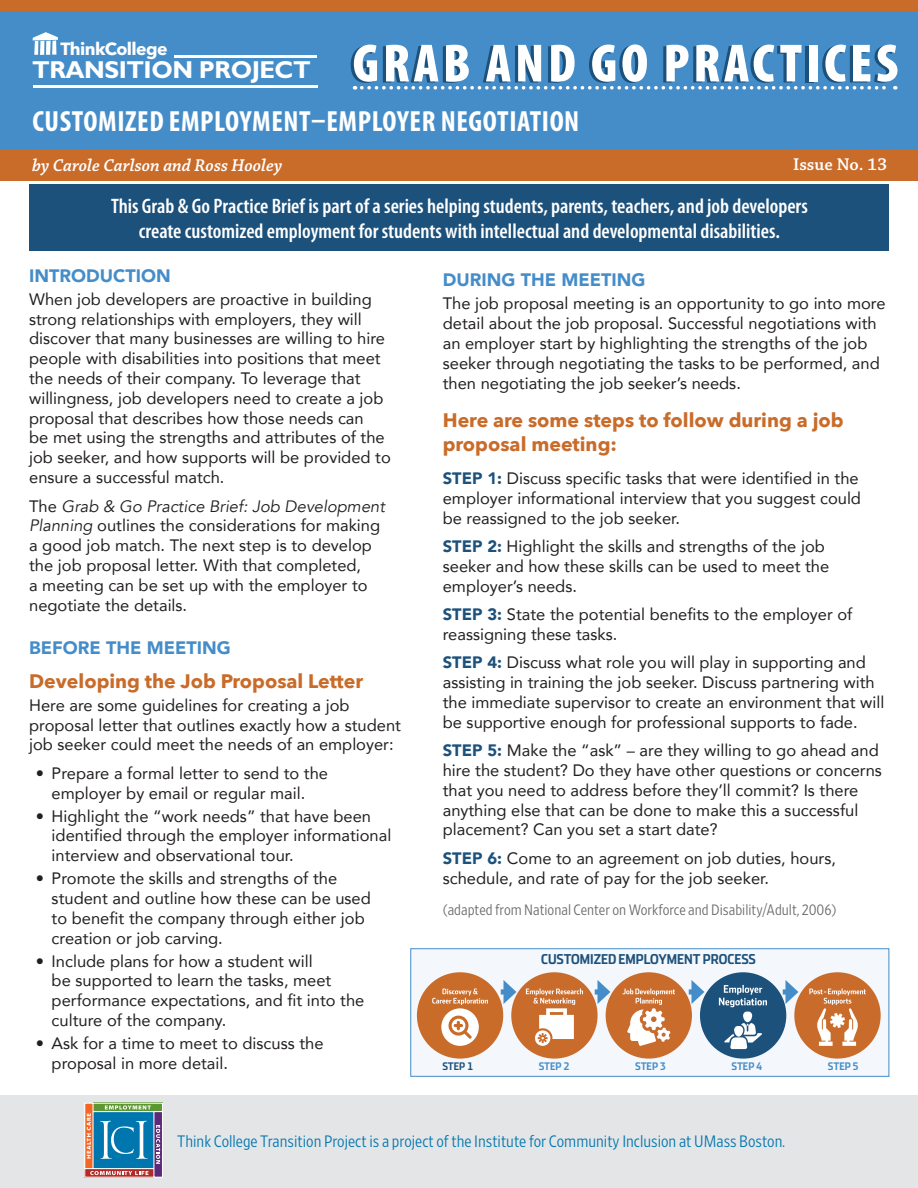
<style>
.page{position:relative;width:918px;height:1188px;background:#fff}
.page>*{position:absolute;margin:0;border:0;box-sizing:border-box;transform-origin:0 0}
.t1{font:900 condensed 54.3px "Myriad Pro";letter-spacing:.07em;color:#fff}
.t2{font:700 condensed 29.25px "Myriad Pro";letter-spacing:.02em;color:#fff}
.t3{font:700 24.6px "Gill Sans Std";letter-spacing:-.02em;color:#fff}
.t4{font:600 condensed 21px/25.2px "Myriad Pro";color:#fff;text-align:center}
.t5{font:700 19.5px/23.4px "Avenir Next";color:#c96b29}
.t6{font:900 18px "Avenir";color:#458dc9}
.t7{font:italic 600 18px "Chaparral Pro";color:#fff}
.t8{font:600 18px "Chaparral Pro";color:#fff}
.t9{font:700 17.55px "Avenir Next";letter-spacing:-.03em;color:#fff}
.text_page_2{font:16.5px/19.8px "Avenir";color:#231f20}
.t10{font:300 16.5px "Retina Narrow";color:#0076af}
.text_page_2-2{font:300 15px "Retina Narrow";color:#69696c}
.H1_New{font:13.5px "Stainless Cond Bold Tab";color:#1c517c}
.t11{font:10.35px "Stainless Cond Bold Tab";color:#458dc9}
.t12{font:10.35px "Stainless Cond Bold Tab";color:#1c517c}
.s1{font-style:italic}
.s2{font-weight:900;color:#1c517c}
</style>
<div class="page">
<div style="left:0;top:1095px;width:918px;height:93px;background:#e4e5e7"></div>
<div style="left:0;top:0;width:918px;height:170px;background:#458dc9"></div>
<svg style="left:362px;top:86px;width:534px;height:4px"></svg>
<svg style="left:33px;top:32px;width:25px;height:23px"></svg>
<svg style="left:52px;top:40px;width:4px;height:15px"></svg>
<hr style="left:175px;top:55px;width:142px;height:3px;background:#fff">
<hr style="left:33px;top:85px;width:285px;height:3px;background:#fff">
<div style="left:0;top:150px;width:918px;height:30px;background:#c96b29"></div>
<div style="left:0;top:0;width:918px;height:11px;background:#c96b29"></div>
<svg style="left:84px;top:1103px;width:79px;height:75px;background:#648ca2"></svg>
<div style="left:410px;top:948px;width:479px;height:129px;background:#f4f7fb;border:1px solid #458dc9"></div>
<div style="left:417px;top:972px;width:86px;height:87px;background:#c96b29;border-radius:50%"></div>
<svg style="left:432px;top:988px;width:56px;height:58px"></svg>
<div style="left:794px;top:972px;width:87px;height:87px;background:#c96b2a;border-radius:50%"></div>
<svg style="left:809px;top:988px;width:57px;height:58px"></svg>
<div style="left:700px;top:972px;width:86px;height:87px;background:#1c517c;border-radius:50%"></div>
<svg style="left:719px;top:985px;width:48px;height:64px"></svg>
<div style="left:511px;top:972px;width:87px;height:87px;background:#c96b2a;border-radius:50%"></div>
<svg style="left:526px;top:988px;width:57px;height:58px"></svg>
<div style="left:606px;top:972px;width:86px;height:87px;background:#c96b2a;border-radius:50%"></div>
<svg style="left:623px;top:988px;width:52px;height:58px"></svg>
<div style="left:501px;top:989px;width:7px;height:6px;background:#458dc9"></div>
<svg style="left:504px;top:980px;width:12px;height:24px"></svg>
<div style="left:595px;top:989px;width:7px;height:6px;background:#458dc9"></div>
<svg style="left:598px;top:980px;width:12px;height:24px"></svg>
<div style="left:689px;top:989px;width:7px;height:6px;background:#458dc9"></div>
<svg style="left:691px;top:980px;width:13px;height:24px"></svg>
<div style="left:783px;top:989px;width:7px;height:6px;background:#458dc9"></div>
<svg style="left:785px;top:980px;width:13px;height:24px"></svg>
<div style="left:30px;top:185px;width:859px;height:66px;background:#1c517c"></div>
<p class="t9" style="left:61px;top:34px;width:109px">ThinkCollege</p>
<p class="t3" style="left:32px;top:55px;width:280px">TRANSITION PROJECT</p>
<p class="t1" style="left:353px;top:33px;width:547px">GRAB AND GO PRACTICES</p>
<p class="t2" style="left:32px;top:105px;width:548px">CUSTOMIZED EMPLOYMENT–EMPLOYER NEGOTIATION</p>
<p class="t7" style="left:32px;top:155px;width:252px">by Carole Carlson and Ross Hooley</p>
<p class="t8" style="left:793px;top:154px;width:96px">Issue No. 13</p>
<p class="t4" style="left:111px;top:194px;width:698px">This Grab &amp; Go Practice Brief is part of a series helping students, parents, teachers, and job developers create customized employment for students with intellectual and developmental disabilities.</p>
<h2 class="t6" style="left:29px;top:260px;width:143px">INTRODUCTION</h2>
<p class="text_page_2" style="left:29px;top:289px;width:363px">When job developers are proactive in building strong relationships with employers, they will discover that many businesses are willing to hire people with disabilities into positions that meet the needs of their company. To leverage that willingness, job developers need to create a job proposal that describes how those needs can<br>be met using the strengths and attributes of the job seeker, and how supports will be provided to ensure a successful match.</p>
<p class="text_page_2" style="left:29px;top:495px;width:357px">The <span class="s1">Grab &amp; Go Practice Brief: Job Development Planning</span> outlines the considerations for making a good job match. The next step is to develop the job proposal letter. With that completed,<br>a meeting can be set up with the employer to negotiate the details.</p>
<h2 class="t6" style="left:29px;top:633px;width:203px">BEFORE THE MEETING</h2>
<h3 class="t5" style="left:29px;top:669px;width:336px">Developing the Job Proposal Letter</h3>
<p class="text_page_2" style="left:29px;top:695px;width:373px">Here are some guidelines for creating a job proposal letter that outlines exactly how a student job seeker could meet the needs of an employer:</p>
<p class="text_page_2" style="left:36px;top:763px;width:294px;text-align:center">• Prepare a formal letter to send to the employer by email or regular mail.</p>
<p class="text_page_2" style="left:52px;top:805px;width:341px;text-indent:-16px">• Highlight the “work needs” that have been identified through the employer informational interview and observational tour.</p>
<p class="text_page_2" style="left:52px;top:868px;width:321px;text-indent:-16px">• Promote the skills and strengths of the student and outline how these can be used to benefit the company through either job creation or job carving.</p>
<p class="text_page_2" style="left:52px;top:951px;width:314px;text-indent:-16px">• Include plans for how a student will<br>be supported to learn the tasks, meet performance expectations, and fit into the culture of the company.</p>
<p class="text_page_2" style="left:52px;top:1033px;width:273px;text-indent:-16px">• Ask for a time to meet to discuss the proposal in more detail.</p>
<h2 class="t6" style="left:443px;top:265px;width:204px">DURING THE MEETING</h2>
<p class="text_page_2" style="left:443px;top:293px;width:444px">The job proposal meeting is an opportunity to go into more detail about the job proposal. Successful negotiations with an employer start by highlighting the strengths of the job seeker through negotiating the tasks to be performed, and then negotiating the job seeker’s needs.</p>
<h3 class="t5" style="left:443px;top:409px;width:402px">Here are some steps to follow during a job proposal meeting:</h3>
<p class="text_page_2" style="left:443px;top:468px;width:420px"><span class="s2">STEP 1:</span> Discuss specific tasks that were identified in the employer informational interview that you suggest could be reassigned to the job seeker.</p>
<p class="text_page_2" style="left:443px;top:536px;width:388px"><span class="s2">STEP 2:</span> Highlight the skills and strengths of the job seeker and how these skills can be used to meet the employer’s needs.</p>
<p class="text_page_2" style="left:443px;top:604px;width:411px"><span class="s2">STEP 3:</span> State the potential benefits to the employer of reassigning these tasks.</p>
<p class="text_page_2" style="left:443px;top:652px;width:443px"><span class="s2">STEP 4:</span> Discuss what role you will play in supporting and assisting in training the job seeker. Discuss partnering with the immediate supervisor to create an environment that will be supportive enough for professional supports to fade.</p>
<p class="text_page_2" style="left:443px;top:740px;width:441px"><span class="s2">STEP 5:</span> Make the “ask” – are they willing to go ahead and hire the student? Do they have other questions or concerns that you need to address before they’ll commit? Is there anything else that can be done to make this a successful placement? Can you set a start date?</p>
<p class="text_page_2" style="left:443px;top:848px;width:395px"><span class="s2">STEP 6:</span> Come to an agreement on job duties, hours, schedule, and rate of pay for the job seeker.</p>
<p class="text_page_2-2" style="left:443px;top:901px;width:395px">(adapted from National Center on Workforce and Disability/Adult, 2006)</p>
<p class="H1_New" style="left:541px;top:951px;width:216px">CUSTOMIZED EMPLOYMENT PROCESS</p>
<p class="t12" style="left:443px;top:1060px;width:32px">STEP 1</p>
<p class="t11" style="left:539px;top:1060px;width:32px">STEP 2</p>
<p class="t11" style="left:635px;top:1060px;width:32px">STEP 3</p>
<p class="t11" style="left:732px;top:1060px;width:32px">STEP 4</p>
<p class="t11" style="left:828px;top:1060px;width:32px">STEP 5</p>
<p class="t10" style="left:177px;top:1131px;width:609px">Think College Transition Project is a project of the Institute for Community Inclusion at UMass Boston.</p>
</div>
